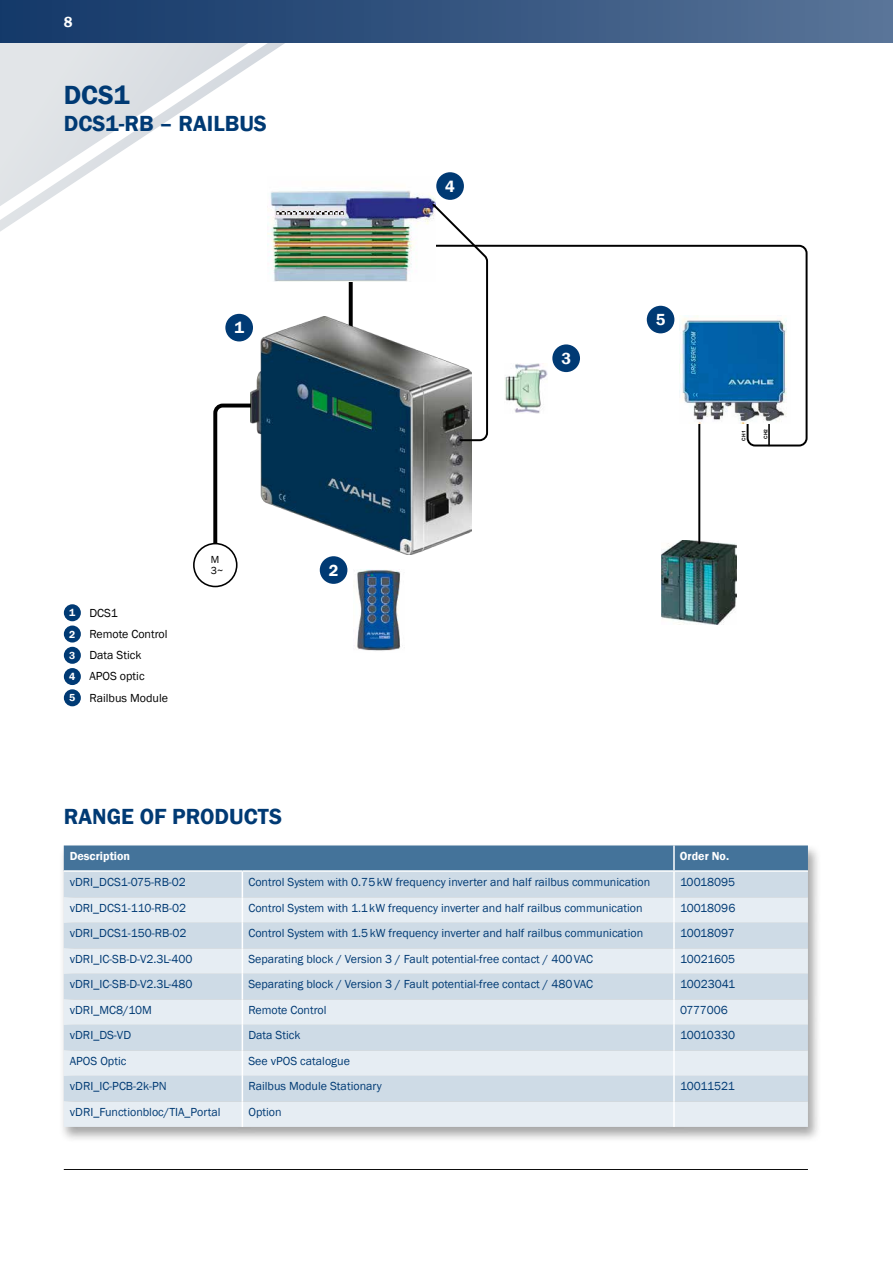
<style>
.page{position:relative;width:893px;height:1263px;background:#fff}
.page>*{position:absolute;margin:0;border:0;box-sizing:border-box;transform-origin:0 0}
.t1{font:600 27px "Franklin Gothic";color:#003a74}
.t2{font:600 22.5px "Franklin Gothic";color:#003a74}
.t3{font:600 16.5px "Franklin Gothic";color:#fff}
.t4{font:600 15px "Franklin Gothic";color:#fff}
.t5{font:12px "Franklin Gothic";color:#003a74}
.t6{font:12px/21.3px "Franklin Gothic";color:#000}
.t7{font:600 12px "Franklin Gothic";color:#fff}
.t8{font:12px "Franklin Gothic";letter-spacing:-.02em;color:#003a74}
.t9{font:10.5px/10.5px "Franklin Gothic";color:#000}
.t10{font:700 4.95px "Arial";letter-spacing:.075em;color:#000}
.s1{font-weight:600;font-size:10.5px;color:#fff}
</style>
<div class="page">
<svg style="left:0;top:43px;width:285px;height:172px"></svg>
<div style="left:0;top:0;width:893px;height:43px;background:linear-gradient(to right,#123768,#587498)"></div>
<hr style="left:64px;top:1169px;width:744px;height:1px;background:#000">
<div style="left:59px;top:844px;width:762px;height:299px;background:#000;opacity:.35"></div>
<svg style="left:64px;top:845px;width:744px;height:282px;background:#ccd9e4"></svg>
<hr style="left:673px;top:1101px;width:2px;height:26px;background:#fff">
<div style="left:64px;top:604px;width:17px;height:17px;background:#003a74;border-radius:50%"></div>
<div style="left:64px;top:625px;width:17px;height:17px;background:#003a74;border-radius:50%"></div>
<div style="left:64px;top:647px;width:17px;height:17px;background:#003a74;border-radius:50%"></div>
<div style="left:64px;top:668px;width:17px;height:17px;background:#003a74;border-radius:50%"></div>
<div style="left:64px;top:689px;width:17px;height:17px;background:#003a74;border-radius:50%"></div>
<svg style="left:349px;top:282px;width:4px;height:35px"></svg>
<img style="left:250px;top:317px;width:222px;height:237px">
<img style="left:662px;top:541px;width:75px;height:83px">
<hr style="left:698px;top:420px;width:2px;height:123px;background:#000">
<div style="left:193px;top:543px;width:45px;height:44px;border:2px solid #000;border-radius:50%"></div>
<svg style="left:211px;top:402px;width:44px;height:145px"></svg>
<img style="left:353px;top:569px;width:48px;height:82px">
<svg style="left:433px;top:244px;width:375px;height:203px"></svg>
<img style="left:679px;top:315px;width:111px;height:109px">
<img style="left:267px;top:177px;width:168px;height:105px">
<svg style="left:276px;top:211px;width:67px;height:4px"></svg>
<svg style="left:431px;top:202px;width:58px;height:240px"></svg>
<div style="left:225px;top:314px;width:28px;height:27px;background:#003a74;border-radius:50%"></div>
<div style="left:320px;top:556px;width:27px;height:28px;background:#003a74;border-radius:50%"></div>
<div style="left:436px;top:172px;width:28px;height:28px;background:#003a74;border-radius:50%"></div>
<div style="left:552px;top:344px;width:28px;height:28px;background:#003a74;border-radius:50%"></div>
<div style="left:647px;top:306px;width:27px;height:27px;background:#003a74;border-radius:50%"></div>
<p class="t4" style="left:64px;top:12px;width:10px">8</p>
<h1 class="t1" style="left:64px;top:78px;width:67px">DCS1</h1>
<h2 class="t2" style="left:64px;top:110px;width:205px">DCS1-RB – RAILBUS</h2>
<h3 class="t3" style="left:234px;top:317px;width:11px">1</h3>
<p class="t6" style="left:69px;top:602px;width:100px"><span class="s1">1</span> DCS1<br><span class="s1">2</span> Remote Control<br><span class="s1">3</span> Data Stick<br><span class="s1">4</span> APOS optic<br><span class="s1">5</span> Railbus Module</p>
<p class="t9" style="left:211px;top:554px;width:14px">M<br>3~</p>
<h2 class="t2" style="left:64px;top:802px;width:220px">RANGE OF PRODUCTS</h2>
<h3 class="t3" style="left:329px;top:560px;width:11px">2</h3>
<h3 class="t3" style="left:445px;top:176px;width:11px">4</h3>
<h3 class="t3" style="left:561px;top:348px;width:11px">3</h3>
<h3 class="t3" style="left:656px;top:309px;width:11px">5</h3>
<p class="t10" style="left:740px;top:441px;width:12px;rotate:-90deg">CH1</p>
<p class="t10" style="left:762px;top:439px;width:12px;rotate:-90deg">CH2</p>
<p class="t7" style="left:70px;top:848px;width:62px">Description</p>
<p class="t7" style="left:680px;top:848px;width:51px">Order No.</p>
<p class="t5" style="left:70px;top:875px;width:118px">vDRI_DCS1-075-RB-02</p>
<p class="t5" style="left:248px;top:875px;width:403px">Control System with 0.75kW frequency inverter and half railbus communication</p>
<p class="t5" style="left:680px;top:875px;width:57px">10018095</p>
<p class="t5" style="left:70px;top:900px;width:118px">vDRI_DCS1-110-RB-02</p>
<p class="t5" style="left:248px;top:900px;width:396px">Control System with 1.1kW frequency inverter and half railbus communication</p>
<p class="t5" style="left:680px;top:900px;width:57px">10018096</p>
<p class="t5" style="left:70px;top:926px;width:118px">vDRI_DCS1-150-RB-02</p>
<p class="t5" style="left:248px;top:926px;width:396px">Control System with 1.5kW frequency inverter and half railbus communication</p>
<p class="t5" style="left:680px;top:926px;width:56px">10018097</p>
<p class="t5" style="left:70px;top:951px;width:124px">vDRI_IC-SB-D-V2.3L-400</p>
<p class="t5" style="left:248px;top:951px;width:346px">Separating block / Version 3 / Fault potential-free contact / 400VAC</p>
<p class="t5" style="left:680px;top:951px;width:57px">10021605</p>
<p class="t5" style="left:70px;top:977px;width:124px">vDRI_IC-SB-D-V2.3L-480</p>
<p class="t5" style="left:248px;top:977px;width:346px">Separating block / Version 3 / Fault potential-free contact / 480VAC</p>
<p class="t5" style="left:680px;top:977px;width:57px">10023041</p>
<p class="t5" style="left:70px;top:1002px;width:84px">vDRI_MC8/10M</p>
<p class="t5" style="left:248px;top:1002px;width:80px">Remote Control</p>
<p class="t5" style="left:680px;top:1002px;width:49px">0777006</p>
<p class="t5" style="left:70px;top:1028px;width:63px">vDRI_DS-VD</p>
<p class="t5" style="left:248px;top:1028px;width:54px">Data Stick</p>
<p class="t5" style="left:680px;top:1028px;width:57px">10010330</p>
<p class="t5" style="left:70px;top:1053px;width:58px">APOS Optic</p>
<p class="t5" style="left:248px;top:1053px;width:103px">See vPOS catalogue</p>
<p class="t5" style="left:70px;top:1079px;width:98px">vDRI_IC-PCB-2k-PN</p>
<p class="t5" style="left:248px;top:1079px;width:135px">Railbus Module Stationary</p>
<p class="t8" style="left:680px;top:1079px;width:56px">10011521</p>
<p class="t5" style="left:70px;top:1104px;width:152px">vDRI_Functionbloc/TIA_Portal</p>
<p class="t5" style="left:248px;top:1104px;width:35px">Option</p>
</div>
